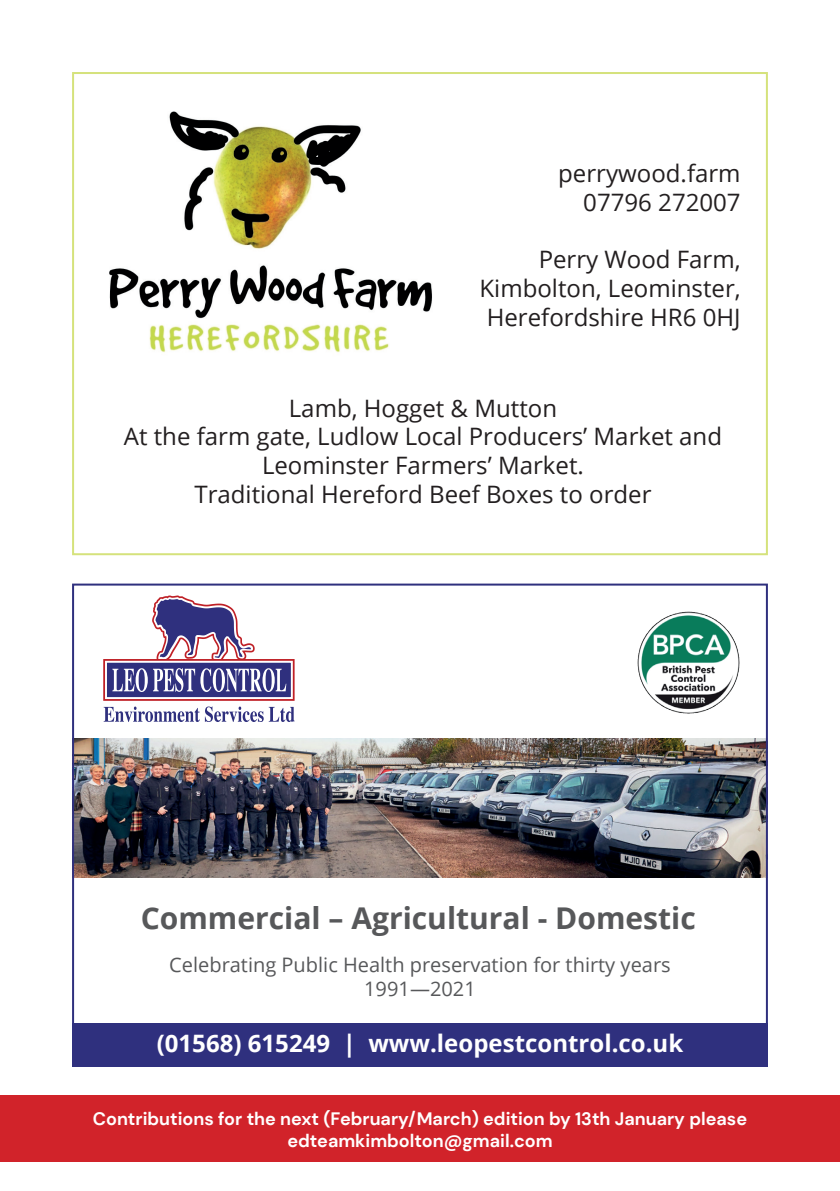
<style>
.page{position:relative;width:840px;height:1191px;background:#fff}
.page>*{position:absolute;margin:0;border:0;box-sizing:border-box;transform-origin:0 0}
.t1{font:700 30px "Open Sans";color:#57585a}
.t2{font:24px/28.8px "Open Sans";color:#231f20;text-align:right}
.t3{font:700 24px "Open Sans";color:#fff}
.t4{font:20px/24px "Open Sans";color:#57585a;text-align:center}
.t5{font:700 18px/21.6px "DM Sans";color:#fff;text-align:center}
</style>
<div class="page">
<div style="left:0;top:1095px;width:839px;height:66px;background:#d1232a"></div>
<img style="left:75px;top:739px;width:689px;height:139px">
<svg style="left:152px;top:595px;width:102px;height:64px"></svg>
<div style="left:103px;top:659px;width:191px;height:42px;border:6px solid #bf2026"></div>
<div style="left:106px;top:662px;width:186px;height:36px;background:#2f307e"></div>
<div style="left:105px;top:661px;width:187px;height:38px;border:2px solid #fff"></div>
<svg style="left:112px;top:668px;width:174px;height:24px"></svg>
<svg style="left:104px;top:706px;width:190px;height:16px"></svg>
<div style="left:72px;top:1023px;width:695px;height:43px;background:#2f307e"></div>
<div style="left:72px;top:583px;width:695px;height:483px;border:2px solid #2f307e"></div>
<img style="left:637px;top:611px;width:103px;height:103px">
<div style="left:72px;top:72px;width:695px;height:483px;border:2px solid #d5e27c"></div>
<img style="left:109px;top:111px;width:323px;height:242px">
<p class="t2" style="left:558px;top:158px;width:184px">perrywood.farm<br>07796 272007</p>
<p class="t2" style="left:479px;top:245px;width:262px;text-align:justify;text-indent:59px">Perry Wood Farm, Kimbolton, Leominster, Herefordshire HR6 0HJ</p>
<p class="t2" style="left:124px;top:393px;width:599px;text-align:center">Lamb, Hogget &amp; Mutton<br>At the farm gate, Ludlow Local Producers’ Market and Leominster Farmers’ Market.<br>Traditional Hereford Beef Boxes to order</p>
<p class="t1" style="left:141px;top:897px;width:556px">Commercial – Agricultural - Domestic</p>
<p class="t4" style="left:169px;top:952px;width:502px">Celebrating Public Health preservation for thirty years<br>1991—2021</p>
<p class="t3" style="left:157px;top:1026px;width:527px">(01568) 615249 | www.leopestcontrol.co.uk</p>
<p class="t5" style="left:93px;top:1108px;width:655px">Contributions for the next (February/March) edition by 13th January please edteamkimbolton@gmail.com</p>
</div>
